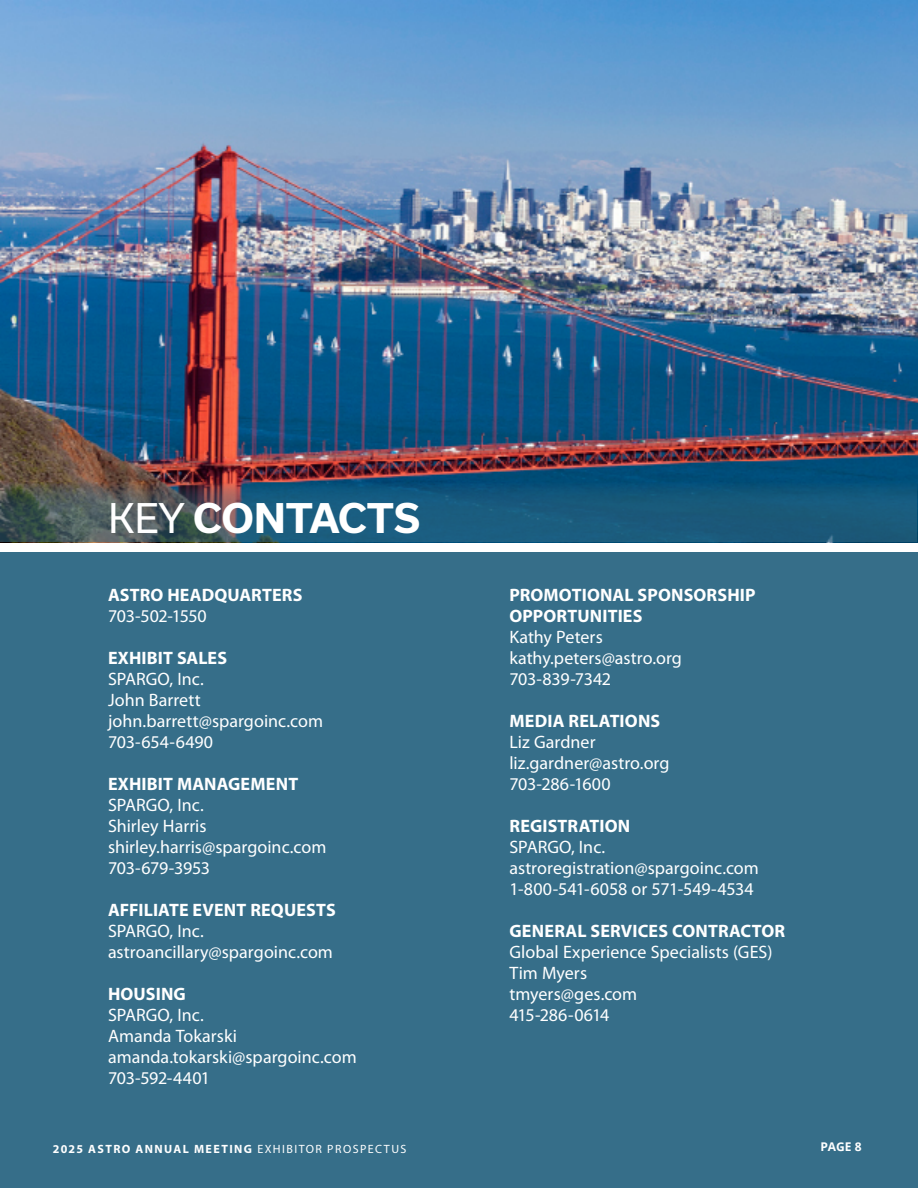
<style>
.page{position:relative;width:918px;height:1188px;background:#fff}
.page>*{position:absolute;margin:0;border:0;box-sizing:border-box;transform-origin:0 0}
.t1{font:700 39px "Usual";color:#fff}
.t2{font:18px/21px "Myriad Pro";color:#fff}
.t3{font:700 18px/21px "Myriad Pro";letter-spacing:.01em;color:#fff}
.t4{font:18px "Myriad Pro";letter-spacing:-.025em;color:#fff}
.t5{font:700 12px "Myriad Pro";letter-spacing:.12em;color:#fff}
.t6{font:700 12px "Open Sans";color:#fff}
.s1{font-weight:400}
</style>
<div class="page">
<img style="left:0;top:0;width:918px;height:542px">
<div style="left:0;top:553px;width:918px;height:635px;background:#366e89"></div>
<svg style="left:1px;top:482px;width:916px;height:60px;background:#265872"></svg>
<h1 class="t1" style="left:108px;top:496px;width:313px"><span class="s1">KEY</span> CONTACTS</h1>
<p class="t3" style="left:108px;top:583px;width:196px">ASTRO HEADQUARTERS</p>
<p class="t4" style="left:108px;top:604px;width:100px">703-502-1550</p>
<p class="t3" style="left:108px;top:646px;width:121px">EXHIBIT SALES</p>
<p class="t2" style="left:108px;top:668px;width:217px">SPARGO, Inc.<br>John Barrett john.barrett@spargoinc.com<br>703-654-6490</p>
<p class="t3" style="left:108px;top:772px;width:192px">EXHIBIT MANAGEMENT</p>
<p class="t2" style="left:108px;top:794px;width:220px">SPARGO, Inc.<br>Shirley Harris shirley.harris@spargoinc.com<br>703-679-3953</p>
<p class="t3" style="left:108px;top:898px;width:229px">AFFILIATE EVENT REQUESTS</p>
<p class="t2" style="left:108px;top:920px;width:226px">SPARGO, Inc. astroancillary@spargoinc.com</p>
<p class="t3" style="left:108px;top:982px;width:79px">HOUSING</p>
<p class="t2" style="left:108px;top:1004px;width:250px">SPARGO, Inc.<br>Amanda Tokarski amanda.tokarski@spargoinc.com<br>703-592-4401</p>
<p class="t3" style="left:509px;top:583px;width:248px">PROMOTIONAL SPONSORSHIP<br>OPPORTUNITIES</p>
<p class="t2" style="left:509px;top:626px;width:174px">Kathy Peters kathy.peters@astro.org<br>703-839-7342</p>
<p class="t3" style="left:509px;top:709px;width:152px">MEDIA RELATIONS</p>
<p class="t2" style="left:509px;top:731px;width:162px">Liz Gardner liz.gardner@astro.org<br>703-286-1600</p>
<p class="t3" style="left:509px;top:814px;width:122px">REGISTRATION</p>
<p class="t2" style="left:509px;top:836px;width:251px">SPARGO, Inc. astroregistration@spargoinc.com<br>1-800-541-6058 or 571-549-4534</p>
<p class="t3" style="left:509px;top:919px;width:277px">GENERAL SERVICES CONTRACTOR</p>
<p class="t2" style="left:509px;top:941px;width:265px">Global Experience Specialists (GES)<br>Tim Myers<br>tmyers@ges.com<br>415-286-0614</p>
<p class="t5" style="left:53px;top:1141px;width:355px">2025 ASTRO ANNUAL MEETING <span class="s1">EXHIBITOR PROSPECTUS</span></p>
<p class="t6" style="left:820px;top:1138px;width:43px">PAGE 8</p>
</div>
